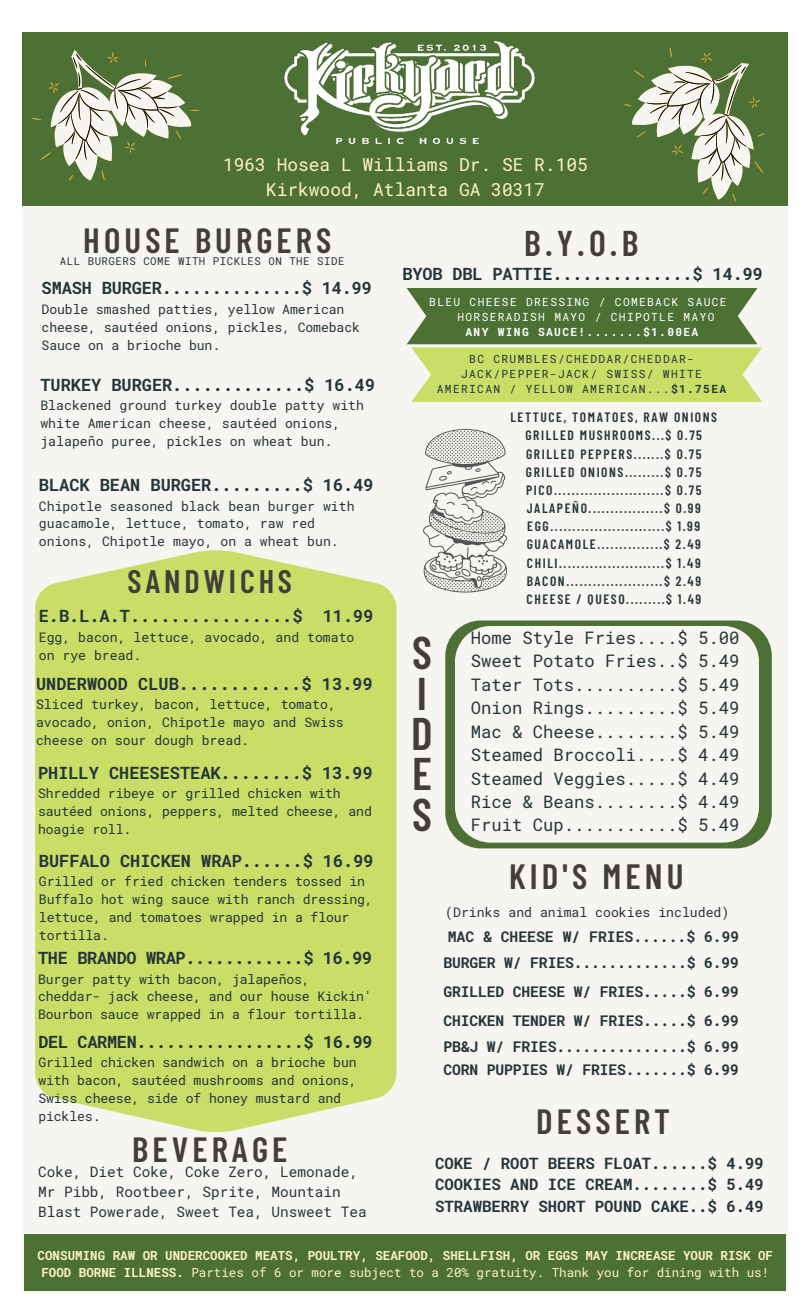
<style>
.page{position:relative;width:805px;height:1310px;background:#fff}
.page>*{position:absolute;margin:0;border:0;box-sizing:border-box;transform-origin:0 0}
.t1{font:600 45.62px/40.4px "Barlow Condensed";color:#423e3a}
.t2{font:600 35.75px "Barlow Condensed";color:#423e3a}
.t3{font:600 35.12px "Barlow Condensed";letter-spacing:.115em;color:#423e3a}
.t4{font:600 35px "Barlow Condensed";letter-spacing:.115em;color:#423e3a}
.t5{font:600 32.5px "Barlow Condensed";letter-spacing:.115em;color:#423e3a}
.t6{font:17.88px/24.4px "Roboto Mono";color:#fff1cc;text-align:center}
.t7{font:17.25px/23.5px "Roboto Mono";color:#253439;text-align:justify}
.t8{font:700 16.88px "Roboto Mono";color:#253439}
.t9{font:700 16.88px "Roboto Mono";letter-spacing:-.02em;color:#253439}
.t10{font:700 15.62px/21.5px "Roboto Mono";color:#253439;text-align:justify}
.t11{font:700 14.75px "Roboto Mono";letter-spacing:-.01em;color:#253439}
.t12{font:14.38px/19.8px "Roboto Mono";color:#253439}
.t13{font:600 13.5px/18.1px "Barlow Condensed";letter-spacing:.115em;color:#253439;text-align:center}
.t14{font:13.12px/17.8px "Roboto Mono";letter-spacing:-.01em;color:#253439}
.t15{font:700 12.5px/16.9px "Roboto Mono";color:#fff1cc}
.t16{font:11.25px/15px "Roboto Mono";letter-spacing:.115em;color:#253439;text-align:center}
.t17{font:11.25px/15px "Roboto Mono";letter-spacing:.115em;color:#fff}
.t18{font:700 11.25px "Roboto Mono";letter-spacing:.115em;color:#fff}
.t19{font:10.75px "Roboto Mono";letter-spacing:.045em;color:#253439}
.s1{font-weight:700}
.s2{font-weight:400}
</style>
<div class="page">
<div style="left:23px;top:32px;width:765px;height:1260px;background:#f7f5f1"></div>
<div style="left:23px;top:32px;width:765px;height:173px;background:#4d7034"></div>
<div style="left:35px;top:550px;width:361px;height:581px;background:#c9dd67"></div>
<svg style="left:445px;top:620px;width:326px;height:228px;background:#6a8654"></svg>
<svg style="left:455px;top:626px;width:303px;height:216px"></svg>
<svg style="left:406px;top:288px;width:356px;height:114px;background:#94ad5d"></svg>
<svg style="left:32px;top:50px;width:167px;height:131px"></svg>
<svg style="left:624px;top:47px;width:140px;height:155px"></svg>
<svg style="left:423px;top:429px;width:84px;height:164px"></svg>
<div style="left:25px;top:1234px;width:761px;height:56px;background:#4d7034"></div>
<img style="left:284px;top:41px;width:251px;height:104px">
<h3 class="t6" style="left:223px;top:152px;width:366px">1963 Hosea L Williams Dr. SE R.105<br>Kirkwood, Atlanta GA 30317</h3>
<h3 class="t4" style="left:83px;top:216px;width:249px">HOUSE BURGERS</h3>
<p class="t19" style="left:60px;top:253px;width:286px">ALL BURGERS COME WITH PICKLES ON THE SIDE</p>
<p class="t8" style="left:42px;top:276px;width:332px">SMASH BURGER..............$ 14.99</p>
<p class="t14" style="left:42px;top:300px;width:320px">Double smashed patties, yellow American cheese, sautéed onions, pickles, Comeback<br>Sauce on a brioche bun.</p>
<p class="t8" style="left:40px;top:373px;width:336px">TURKEY BURGER.............$ 16.49</p>
<p class="t14" style="left:40px;top:396px;width:325px">Blackened ground turkey double patty with white American cheese, sautéed onions, jalapeño puree, pickles on wheat bun.</p>
<p class="t8" style="left:39px;top:473px;width:336px">BLACK BEAN BURGER.........$ 16.49</p>
<p class="t14" style="left:39px;top:496px;width:317px">Chipotle seasoned black bean burger with guacamole, lettuce, tomato, raw red onions, Chipotle mayo, on a wheat bun.</p>
<h3 class="t5" style="left:128px;top:558px;width:166px">SANDWICHS</h3>
<p class="t8" style="left:39px;top:604px;width:336px">E.B.L.A.T................$ 11.99</p>
<p class="t14" style="left:39px;top:628px;width:317px">Egg, bacon, lettuce, avocado, and tomato on rye bread.</p>
<p class="t8" style="left:36px;top:671px;width:338px">UNDERWOOD CLUB............$ 13.99</p>
<p class="t14" style="left:36px;top:695px;width:309px">Sliced turkey, bacon, lettuce, tomato, avocado, onion, Chipotle mayo and Swiss cheese on sour dough bread.</p>
<p class="t8" style="left:38px;top:760px;width:336px">PHILLY CHEESESTEAK........$ 13.99</p>
<p class="t14" style="left:38px;top:784px;width:335px">Shredded ribeye or grilled chicken with sautéed onions, peppers, melted cheese, and hoagie roll.</p>
<p class="t8" style="left:39px;top:848px;width:336px">BUFFALO CHICKEN WRAP......$ 16.99</p>
<p class="t14" style="left:39px;top:872px;width:335px">Grilled or fried chicken tenders tossed in Buffalo hot wing sauce with ranch dressing, lettuce, and tomatoes wrapped in a flour tortilla.</p>
<p class="t9" style="left:38px;top:945px;width:336px">THE BRANDO WRAP............$ 16.99</p>
<p class="t14" style="left:38px;top:969px;width:335px">Burger patty with bacon, jalapeños, cheddar- jack cheese, and our house Kickin'<br>Bourbon sauce wrapped in a flour tortilla.</p>
<p class="t9" style="left:38px;top:1029px;width:336px">DEL CARMEN.................$ 16.99</p>
<p class="t14" style="left:38px;top:1053px;width:320px">Grilled chicken sandwich on a brioche bun with bacon, sautéed mushrooms and onions, Swiss cheese, side of honey mustard and pickles.</p>
<h3 class="t4" style="left:132px;top:1124px;width:157px">BEVERAGE</h3>
<p class="t12" style="left:38px;top:1161px;width:330px">Coke, Diet Coke, Coke Zero, Lemonade,<br>Mr Pibb, Rootbeer, Sprite, Mountain<br>Blast Powerade, Sweet Tea, Unsweet Tea</p>
<h2 class="t2" style="left:524px;top:218px;width:115px">B.Y.O.B</h2>
<p class="t8" style="left:402px;top:262px;width:362px">BYOB DBL PATTIE..............$ 14.99</p>
<p class="t17" style="left:457px;top:294px;width:270px;text-indent:-28px">BLEU CHEESE DRESSING / COMEBACK SAUCE<br>HORSERADISH MAYO / CHIPOTLE MAYO</p>
<p class="t18" style="left:465px;top:324px;width:234px">ANY WING SAUCE!.......$1.00EA</p>
<p class="t16" style="left:437px;top:350px;width:291px">BC CRUMBLES/CHEDDAR/CHEDDAR-<br>JACK/PEPPER-JACK/ SWISS/ WHITE<br>AMERICAN / YELLOW AMERICAN...<span class="s1">$1.75EA</span></p>
<h1 class="t1" style="left:411px;top:629px;width:23px">S<br>I<br>D<br>E<br>S</h1>
<p class="t13" style="left:510px;top:407px;width:208px">LETTUCE, TOMATOES, RAW ONIONS GRILLED MUSHROOMS...$ 0.75<br>GRILLED PEPPERS.......$ 0.75<br>GRILLED ONIONS.........$ 0.75<br>PICO.........................$ 0.75<br>JALAPEÑO.................$ 0.99<br>EGG..........................$ 1.99<br>GUACAMOLE...............$ 2.49<br>CHILI........................$ 1.49<br>BACON......................$ 2.49<br>CHEESE / QUESO.........$ 1.49</p>
<p class="t7" style="left:470px;top:625px;width:270px">Home Style Fries....$ 5.00<br>Sweet Potato Fries..$ 5.49<br>Tater Tots..........$ 5.49<br>Onion Rings.........$ 5.49<br>Mac &amp; Cheese........$ 5.49<br>Steamed Broccoli....$ 4.49<br>Steamed Veggies.....$ 4.49<br>Rice &amp; Beans........$ 4.49<br>Fruit Cup...........$ 5.49</p>
<h3 class="t3" style="left:509px;top:851px;width:176px">KID'S MENU</h3>
<p class="t14" style="left:445px;top:902px;width:285px">(Drinks and animal cookies included)</p>
<p class="t11" style="left:447px;top:926px;width:293px">MAC &amp; CHEESE W/ FRIES......$ 6.99</p>
<p class="t11" style="left:443px;top:951px;width:297px">BURGER W/ FRIES.............$ 6.99</p>
<p class="t11" style="left:443px;top:981px;width:297px">GRILLED CHEESE W/ FRIES.....$ 6.99</p>
<p class="t11" style="left:443px;top:1010px;width:297px">CHICKEN TENDER W/ FRIES.....$ 6.99</p>
<p class="t11" style="left:443px;top:1035px;width:297px">PB&amp;J W/ FRIES...............$ 6.99</p>
<p class="t11" style="left:443px;top:1059px;width:297px">CORN PUPPIES W/ FRIES.......$ 6.99</p>
<h3 class="t4" style="left:536px;top:1096px;width:135px">DESSERT</h3>
<p class="t10" style="left:435px;top:1151px;width:330px">COKE / ROOT BEERS FLOAT......$ 4.99<br>COOKIES AND ICE CREAM........$ 5.49<br>STRAWBERRY SHORT POUND CAKE..$ 6.49</p>
<p class="t15" style="left:38px;top:1246px;width:736px">CONSUMING RAW OR UNDERCOOKED MEATS, POULTRY, SEAFOOD, SHELLFISH, OR EGGS MAY INCREASE YOUR RISK OF<br>FOOD BORNE ILLNESS. <span class="s2">Parties of 6 or more subject to a 20% gratuity. Thank you for dining with us!</span></p>
</div>
